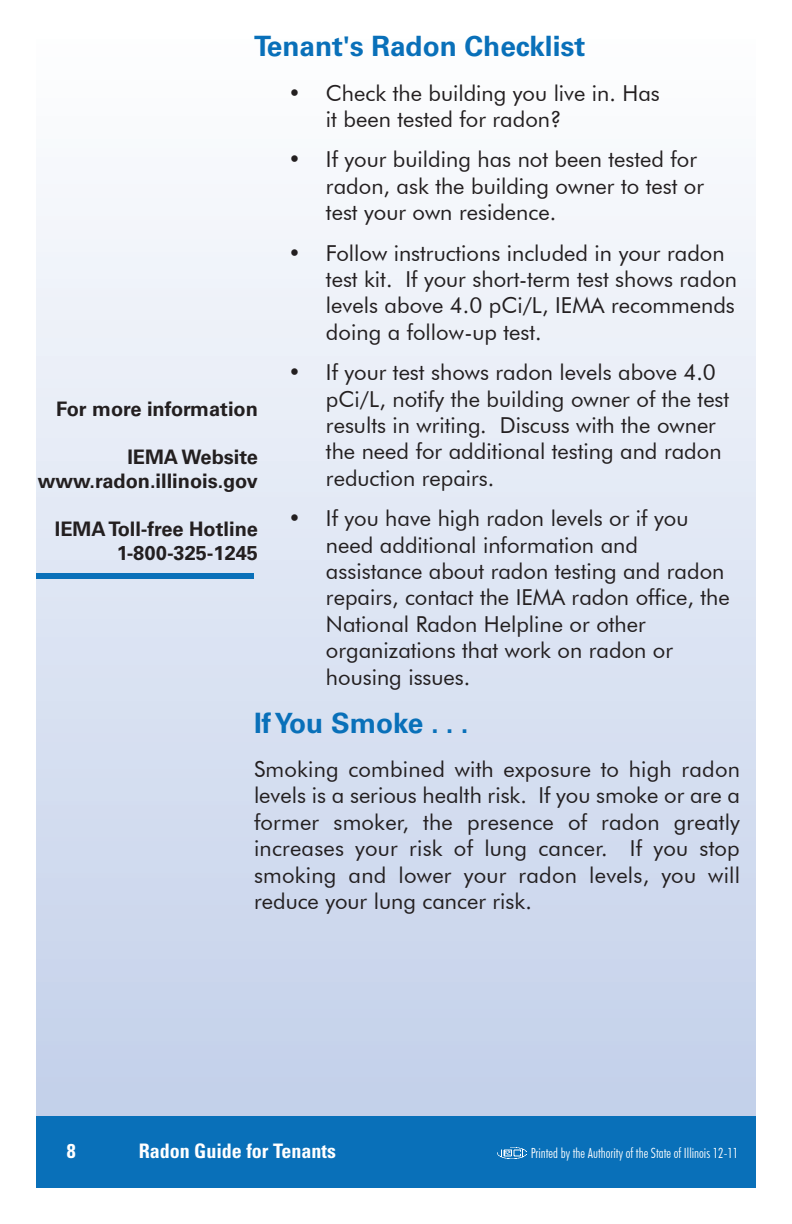
<style>
.page{position:relative;width:792px;height:1224px;background:#fff}
.page>*{position:absolute;margin:0;border:0;box-sizing:border-box;transform-origin:0 0}
.t1{font:700 28px "Univers";color:#0970b9}
.t2{font:22px/26.4px "Futura BT";color:#231f20}
.t3{font:700 20px/24px "Univers";color:#231f20;text-align:right}
.t4{font:700 condensed 20px "Univers";color:#fff}
.t5{font:300 condensed 14px "Futura BT";color:#fff}
</style>
<div class="page">
<div style="left:36px;top:36px;width:720px;height:1152px;background:linear-gradient(to bottom,#fdfefe,#becde8)"></div>
<div style="left:36px;top:1116px;width:720px;height:72px;background:#0970b9"></div>
<div style="left:36px;top:573px;width:218px;height:6px;background:#0970b9"></div>
<img style="left:498px;top:1147px;width:29px;height:11px">
<p class="t1" style="left:254px;top:36px;width:333px">Tenant's Radon Checklist</p>
<p class="t2" style="left:326px;top:79px;width:335px;text-indent:-38px">• Check the building you live in. Has it been tested for radon?</p>
<p class="t2" style="left:326px;top:146px;width:380px;text-indent:-38px">• If your building has not been tested for radon, ask the building owner to test or test your own residence.</p>
<p class="t2" style="left:326px;top:239px;width:413px;text-indent:-38px">• Follow instructions included in your radon test kit. If your short-term test shows radon levels above 4.0 pCi/L, IEMA recommends doing a follow-up test.</p>
<p class="t2" style="left:326px;top:359px;width:405px;text-indent:-38px">• If your test shows radon levels above 4.0 pCi/L, notify the building owner of the test results in writing. Discuss with the owner the need for additional testing and radon reduction repairs.</p>
<p class="t2" style="left:326px;top:505px;width:405px;text-indent:-38px">• If you have high radon levels or if you need additional information and assistance about radon testing and radon repairs, contact the IEMA radon office, the National Radon Helpline or other organizations that work on radon or housing issues.</p>
<p class="t1" style="left:254px;top:712px;width:216px">If You Smoke . . .</p>
<p class="t2" style="left:254px;top:756px;width:488px;text-align:justify">Smoking combined with exposure to high radon levels is a serious health risk. If you smoke or are a former smoker, the presence of radon greatly increases your risk of lung cancer. If you stop smoking and lower your radon levels, you will reduce your lung cancer risk.</p>
<p class="t3" style="left:56px;top:399px;width:203px">For more information</p>
<p class="t3" style="left:38px;top:447px;width:222px">IEMA Website www.radon.illinois.gov</p>
<p class="t3" style="left:55px;top:519px;width:205px">IEMA Toll-free Hotline<br>1-800-325-1245</p>
<p class="t4" style="left:67px;top:1143px;width:10px">8</p>
<p class="t4" style="left:139px;top:1143px;width:199px">Radon Guide for Tenants</p>
<p class="t5" style="left:531px;top:1145px;width:209px">Printed by the Authority of the State of Illinois 12-11</p>
</div>
